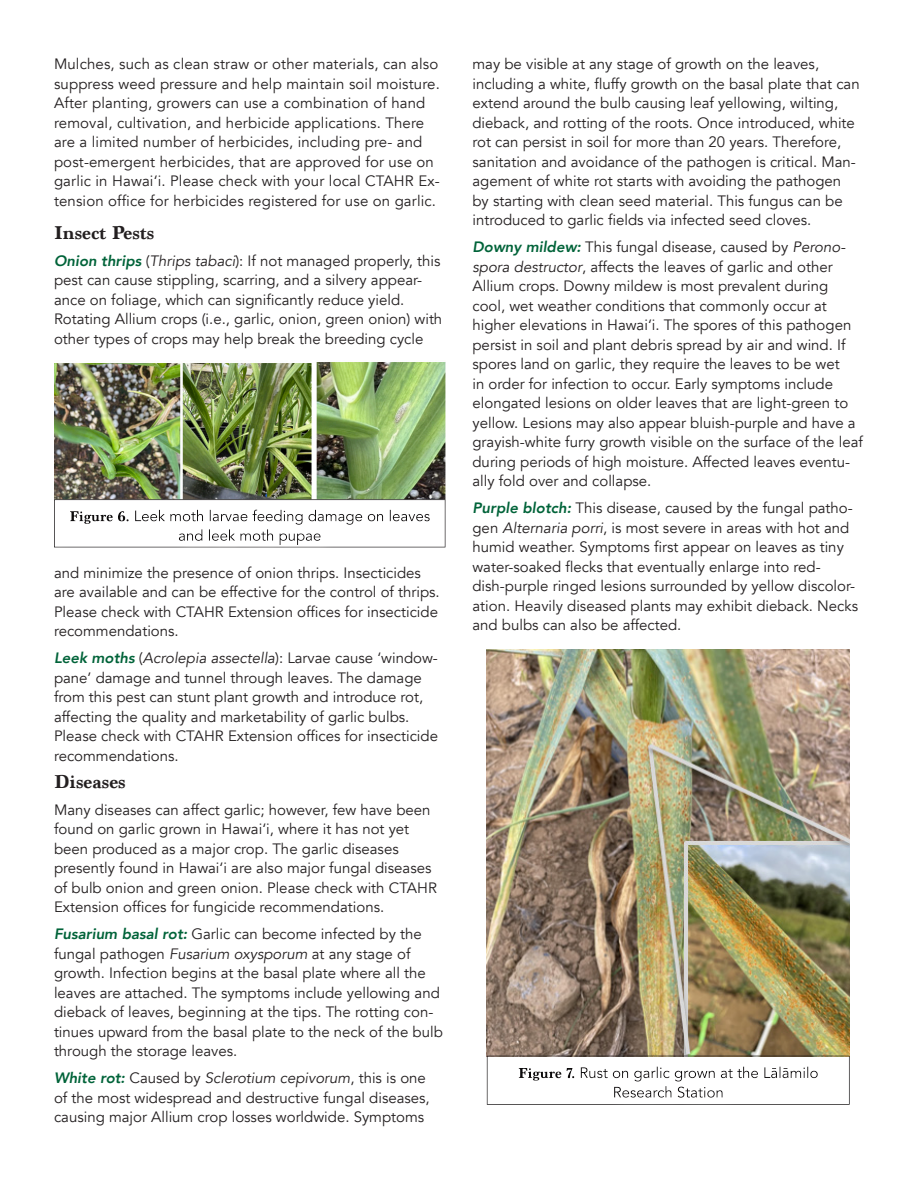
<style>
.page{position:relative;width:918px;height:1188px;background:#fff}
.page>*{position:absolute;margin:0;border:0;box-sizing:border-box;transform-origin:0 0}
.t1{font:700 19.5px "Marion";color:#231f20}
.TEST{font:15px/19.5px "Avenir";color:#231f20}
.Paragraph_Style_2{font:15px/19.5px "Avenir";color:#231f20}
.s1{font-weight:800;font-style:italic;color:#006339}
.s2{font-style:italic}
</style>
<div class="page">
<img style="left:54px;top:362px;width:392px;height:137px">
<img style="left:487px;top:649px;width:363px;height:405px">
<div style="left:54px;top:499px;width:393px;height:49px;background:#231f20;opacity:.75"></div>
<div style="left:486px;top:1054px;width:364px;height:51px;background:#231f20;opacity:.75"></div>
<p class="TEST" style="left:54px;top:54px;width:387px">Mulches, such as clean straw or other materials, can also suppress weed pressure and help maintain soil moisture.<br>After planting, growers can use a combination of hand removal, cultivation, and herbicide applications. There are a limited number of herbicides, including pre- and post-emergent herbicides, that are approved for use on garlic in Hawai‘i. Please check with your local CTAHR Ex&shy;tension office for herbicides registered for use on garlic.</p>
<p class="t1" style="left:54px;top:221px;width:102px">Insect Pests</p>
<p class="TEST" style="left:54px;top:251px;width:390px"><span class="s1">Onion thrips</span> (<span class="s2">Thrips tabaci</span>): If not managed properly, this pest can cause stippling, scarring, and a silvery appear&shy;ance on foliage, which can significantly reduce yield.<br>Rotating Allium crops (i.e., garlic, onion, green onion) with other types of crops may help break the breeding cycle</p>
<p class="TEST" style="left:54px;top:563px;width:387px">and minimize the presence of onion thrips. Insecticides are available and can be effective for the control of thrips.<br>Please check with CTAHR Extension offices for insecticide recommendations.</p>
<p class="TEST" style="left:54px;top:648px;width:386px"><span class="s1">Leek moths</span> (<span class="s2">Acrolepia assectella</span>): Larvae cause ‘window&shy;pane’ damage and tunnel through leaves. The damage from this pest can stunt plant growth and introduce rot, affecting the quality and marketability of garlic bulbs.<br>Please check with CTAHR Extension offices for insecticide recommendations.</p>
<p class="t1" style="left:54px;top:770px;width:73px">Diseases</p>
<p class="TEST" style="left:54px;top:800px;width:384px">Many diseases can affect garlic; however, few have been found on garlic grown in Hawai‘i, where it has not yet been produced as a major crop. The garlic diseases presently found in Hawai‘i are also major fungal diseases of bulb onion and green onion. Please check with CTAHR Extension offices for fungicide recommendations.</p>
<p class="Paragraph_Style_2" style="left:54px;top:924px;width:390px"><span class="s1">Fusarium basal rot:</span> Garlic can become infected by the fungal pathogen <span class="s2">Fusarium oxysporum</span> at any stage of growth. Infection begins at the basal plate where all the leaves are attached. The symptoms include yellowing and dieback of leaves, beginning at the tips. The rotting con&shy;tinues upward from the basal plate to the neck of the bulb through the storage leaves.</p>
<p class="TEST" style="left:54px;top:1068px;width:377px"><span class="s1">White rot:</span> Caused by <span class="s2">Sclerotium cepivorum</span>, this is one of the most widespread and destructive fungal diseases, causing major Allium crop losses worldwide. Symptoms</p>
<p class="TEST" style="left:472px;top:54px;width:389px">may be visible at any stage of growth on the leaves, including a white, fluffy growth on the basal plate that can extend around the bulb causing leaf yellowing, wilting, dieback, and rotting of the roots. Once introduced, white rot can persist in soil for more than 20 years. Therefore, sanitation and avoidance of the pathogen is critical. Man&shy;agement of white rot starts with avoiding the pathogen by starting with clean seed material. This fungus can be introduced to garlic fields via infected seed cloves.</p>
<p class="TEST" style="left:472px;top:237px;width:392px"><span class="s1">Downy mildew:</span> This fungal disease, caused by <span class="s2">Perono&shy;spora destructor</span>, affects the leaves of garlic and other Allium crops. Downy mildew is most prevalent during cool, wet weather conditions that commonly occur at higher elevations in Hawai‘i. The spores of this pathogen persist in soil and plant debris spread by air and wind. If spores land on garlic, they require the leaves to be wet<br>in order for infection to occur. Early symptoms include elongated lesions on older leaves that are light-green to yellow. Lesions may also appear bluish-purple and have a grayish-white furry growth visible on the surface of the leaf during periods of high moisture. Affected leaves eventu&shy;ally fold over and collapse.</p>
<p class="TEST" style="left:472px;top:498px;width:387px"><span class="s1">Purple blotch:</span> This disease, caused by the fungal patho&shy;gen <span class="s2">Alternaria porri</span>, is most severe in areas with hot and humid weather. Symptoms first appear on leaves as tiny water-soaked flecks that eventually enlarge into red&shy;dish-purple ringed lesions surrounded by yellow discolor&shy;ation. Heavily diseased plants may exhibit dieback. Necks and bulbs can also be affected.</p>
</div>
